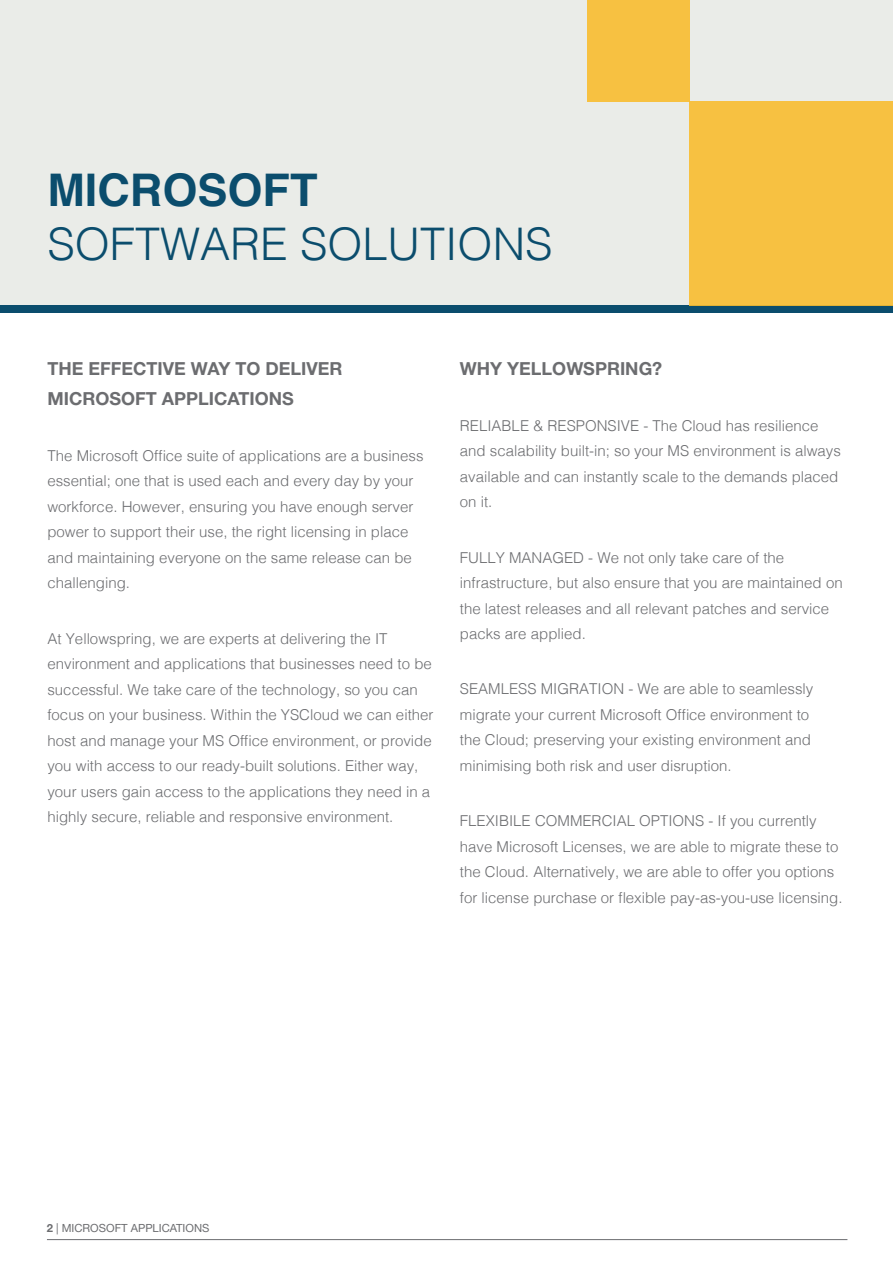
<style>
.page{position:relative;width:893px;height:1263px;background:#fff}
.page>*{position:absolute;margin:0;border:0;box-sizing:border-box;transform-origin:0 0}
.t1{font:300 45px "Helvetica";color:#0b4d6d}
.t2{font:700 45px "Helvetica";color:#0b4d6d}
.t3{font:700 18px/30px "Helvetica Neue LT Std";color:#6c6d70}
.t4{font:300 15px/25.5px "Helvetica";color:#6c6d70}
.t5{font:11.25px "Helvetica Neue LT Std";color:#6c6d70}
.s1{font-weight:700}
</style>
<div class="page">
<hr style="left:47px;top:1239px;width:800px;height:1px;background:#6c6d70">
<div style="left:1px;top:0;width:892px;height:309px;background:#eaece8"></div>
<div style="left:1px;top:305px;width:892px;height:8px;background:#0b4d6d"></div>
<div style="left:587px;top:0;width:102px;height:101px;background:#f7c141"></div>
<div style="left:689px;top:101px;width:204px;height:204px;background:#f7c141"></div>
<p class="t2" style="left:47px;top:153px;width:272px">MICROSOFT</p>
<p class="t1" style="left:47px;top:205px;width:507px">SOFTWARE SOLUTIONS</p>
<p class="t3" style="left:47px;top:354px;width:297px">THE EFFECTIVE WAY TO DELIVER<br>MICROSOFT APPLICATIONS</p>
<p class="t4" style="left:47px;top:442px;width:377px">The Microsoft Office suite of applications are a business essential; one that is used each and every day by your workforce. However, ensuring you have enough server power to support their use, the right licensing in place and maintaining everyone on the same release can be challenging.</p>
<p class="t4" style="left:47px;top:624px;width:387px">At Yellowspring, we are experts at delivering the IT environment and applications that businesses need to be successful. We take care of the technology, so you can focus on your business. Within the YSCloud we can either host and manage your MS Office environment, or provide you with access to our ready-built solutions. Either way, your users gain access to the applications they need in a highly secure, reliable and responsive environment.</p>
<p class="t3" style="left:460px;top:354px;width:204px">WHY YELLOWSPRING?</p>
<p class="t4" style="left:460px;top:412px;width:382px">RELIABLE &amp; RESPONSIVE - The Cloud has resilience and scalability built-in; so your MS environment is always available and can instantly scale to the demands placed on it.</p>
<p class="t4" style="left:460px;top:543px;width:384px">FULLY MANAGED - We not only take care of the infrastructure, but also ensure that you are maintained on the latest releases and all relevant patches and service packs are applied.</p>
<p class="t4" style="left:460px;top:675px;width:355px">SEAMLESS MIGRATION - We are able to seamlessly migrate your current Microsoft Office environment to the Cloud; preserving your existing environment and minimising both risk and user disruption.</p>
<p class="t4" style="left:460px;top:807px;width:384px">FLEXIBILE COMMERCIAL OPTIONS - If you currently have Microsoft Licenses, we are able to migrate these to the Cloud. Alternatively, we are able to offer you options for license purchase or flexible pay-as-you-use licensing.</p>
<p class="t5" style="left:47px;top:1221px;width:164px"><span class="s1">2</span> | MICROSOFT APPLICATIONS</p>
</div>
